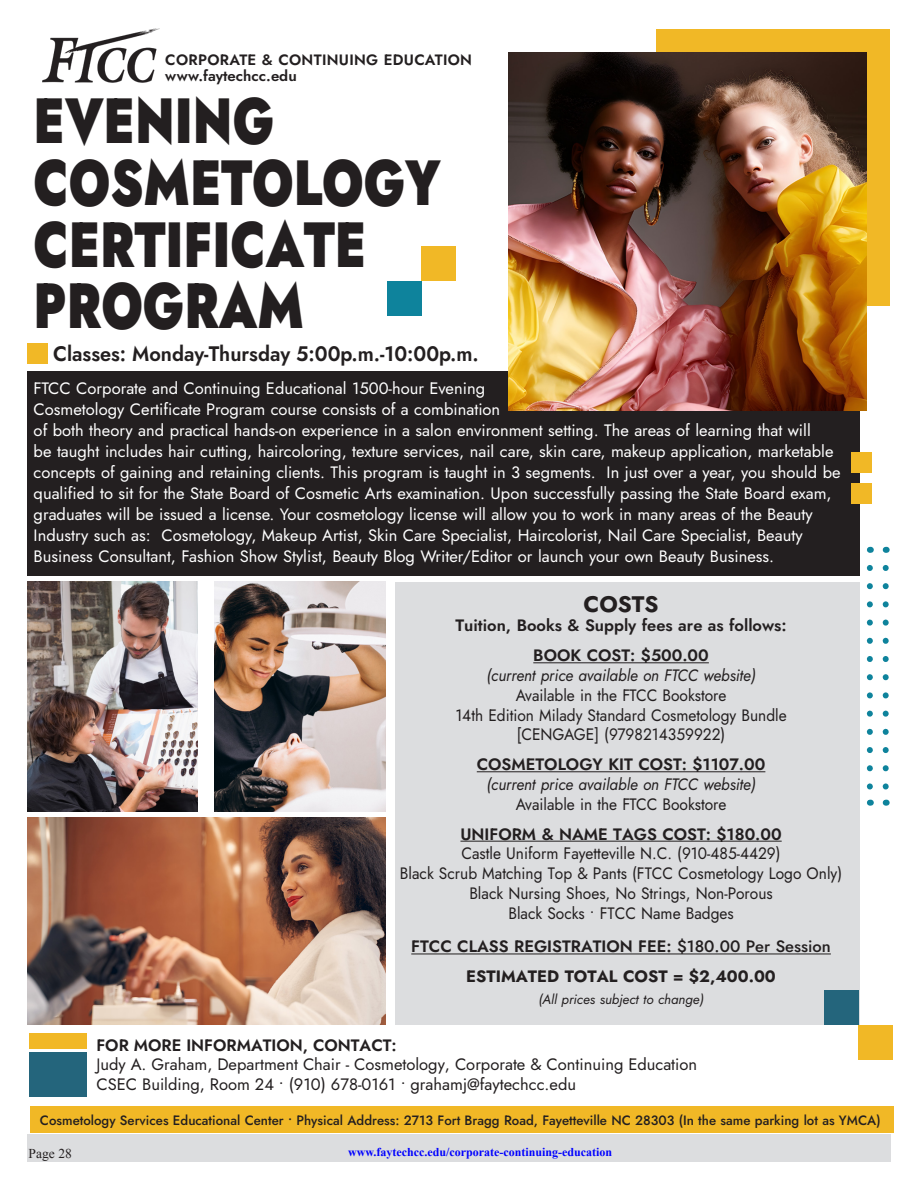
<style>
.page{position:relative;width:918px;height:1188px;background:#fff}
.page>*{position:absolute;margin:0;border:0;box-sizing:border-box;transform-origin:0 0}
.t1{font:900 63.75px/61.7px "Jost";color:#231f20;scale:.78 1}
.t2{font:700 22.5px "Jost";color:#231f20}
.t3{font:600 21px "Jost";color:#231f20;scale:.95 1}
.t4{font:16.5px/21px "Jost";color:#fff}
.t5{font:16.5px/19.8px "Jost";color:#231f20;text-align:center;scale:.94 1}
.t6{font:600 16.5px/29.7px "Jost";color:#231f20;text-align:center}
.t7{font:16.5px/19.8px "Jost";color:#231f20}
.t8{font:italic 16.5px "Jost";color:#231f20;scale:.94 1}
.t9{font:700 16.5px/29.7px "Jost";color:#231f20;text-align:center}
.t10{font:600 15px/16px "Jost";letter-spacing:.02em;color:#231f20}
.t11{font:500 13.5px "Jost";color:#231f20}
.t12{font:italic 13.5px "Jost";color:#231f20}
.t13{font:13.5px "Times New Roman";color:#231f20}
.t14{font:700 12px "Times New Roman";color:#00f}
.s1{font-weight:600}
.s2{font-weight:500}
</style>
<div class="page">
<div style="left:27px;top:1134px;width:864px;height:27px;background:#dcdddf"></div>
<svg style="left:867px;top:568px;width:6px;height:222px"></svg>
<svg style="left:883px;top:568px;width:6px;height:222px"></svg>
<div style="left:30px;top:1106px;width:864px;height:27px;background:#f1b826"></div>
<div style="left:395px;top:582px;width:465px;height:443px;background:#dcdddf"></div>
<hr style="left:533px;top:662px;width:176px;height:1px;background:#231f20">
<hr style="left:477px;top:771px;width:288px;height:1px;background:#231f20">
<hr style="left:460px;top:841px;width:322px;height:1px;background:#231f20">
<hr style="left:411px;top:954px;width:420px;height:1px;background:#231f20">
<div style="left:656px;top:29px;width:234px;height:276px;background:#f1b826"></div>
<img style="left:43px;top:28px;width:116px;height:55px">
<div style="left:421px;top:246px;width:35px;height:35px;background:#f1b826"></div>
<div style="left:824px;top:990px;width:34px;height:35px;background:#24657c"></div>
<div style="left:858px;top:1025px;width:35px;height:34px;background:#f1b826"></div>
<div style="left:27px;top:371px;width:833px;height:205px;background:#231f20"></div>
<img style="left:508px;top:52px;width:359px;height:358px">
<div style="left:851px;top:453px;width:21px;height:20px;background:#f1b826"></div>
<div style="left:851px;top:483px;width:21px;height:20px;background:#f1b826"></div>
<img style="left:27px;top:818px;width:359px;height:207px">
<img style="left:215px;top:582px;width:171px;height:229px">
<img style="left:27px;top:582px;width:171px;height:229px">
<div style="left:387px;top:281px;width:34px;height:34px;background:#0e839c"></div>
<div style="left:29px;top:1033px;width:57px;height:15px;background:#f1b826"></div>
<div style="left:29px;top:1053px;width:57px;height:44px;background:#24657c"></div>
<div style="left:27px;top:343px;width:20px;height:20px;background:#f1b826"></div>
<p class="t10" style="left:165px;top:52px;width:308px">CORPORATE &amp; CONTINUING EDUCATION www.faytechcc.edu</p>
<h1 class="t1" style="left:34px;top:91px;width:523px">EVENING<br>COSMETOLOGY<br>CERTIFICATE<br>PROGRAM</h1>
<p class="t3" style="left:53px;top:339px;width:450px">Classes: Monday-Thursday 5:00p.m.-10:00p.m.</p>
<p class="t4" style="left:34px;top:378px;width:809px">FTCC Corporate and Continuing Educational 1500-hour Evening<br>Cosmetology Certificate Program course consists of a combination<br>of both theory and practical hands-on experience in a salon environment setting. The areas of learning that will<br>be taught includes hair cutting, haircoloring, texture services, nail care, skin care, makeup application, marketable concepts of gaining and retaining clients. This program is taught in 3 segments. In just over a year, you should be qualified to sit for the State Board of Cosmetic Arts examination. Upon successfully passing the State Board exam, graduates will be issued a license. Your cosmetology license will allow you to work in many areas of the Beauty Industry such as: Cosmetology, Makeup Artist, Skin Care Specialist, Haircolorist, Nail Care Specialist, Beauty Business Consultant, Fashion Show Stylist, Beauty Blog Writer/Editor or launch your own Beauty Business.</p>
<h2 class="t2" style="left:584px;top:588px;width:76px">COSTS</h2>
<p class="t6" style="left:455px;top:611px;width:333px">Tuition, Books &amp; Supply fees are as follows:<br>BOOK COST: $500.00</p>
<p class="t8" style="left:486px;top:664px;width:288px">(current price available on FTCC website)</p>
<p class="t5" style="left:455px;top:685px;width:354px">Available in the FTCC Bookstore<br>14th Edition Milady Standard Cosmetology Bundle [CENGAGE] (9798214359922)</p>
<p class="t6" style="left:477px;top:750px;width:290px">COSMETOLOGY KIT COST: $1107.00</p>
<p class="t8" style="left:486px;top:773px;width:288px">(current price available on FTCC website)</p>
<p class="t5" style="left:516px;top:794px;width:226px">Available in the FTCC Bookstore</p>
<p class="t6" style="left:460px;top:819px;width:323px">UNIFORM &amp; NAME TAGS COST: $180.00</p>
<p class="t5" style="left:400px;top:844px;width:472px">Castle Uniform Fayetteville N.C. (910-485-4429)<br>Black Scrub Matching Top &amp; Pants (FTCC Cosmetology Logo Only)<br>Black Nursing Shoes, No Strings, Non-Porous<br>Black Socks • FTCC Name Badges</p>
<p class="t9" style="left:411px;top:932px;width:421px"><span class="s1">FTCC CLASS REGISTRATION FEE:</span> <span class="s2">$180.00 Per Session<br></span>ESTIMATED TOTAL COST = $2,400.00</p>
<p class="t12" style="left:538px;top:990px;width:167px">(All prices subject to change)</p>
<p class="t6" style="left:96px;top:1030px;width:302px">FOR MORE INFORMATION, CONTACT:</p>
<p class="t7" style="left:96px;top:1055px;width:602px">Judy A. Graham, Department Chair - Cosmetology, Corporate &amp; Continuing Education<br>CSEC Building, Room 24 • (910) 678-0161 • grahamj@faytechcc.edu</p>
<p class="t11" style="left:40px;top:1111px;width:842px">Cosmetology Services Educational Center • Physical Address: 2713 Fort Bragg Road, Fayetteville NC 28303 (In the same parking lot as YMCA)</p>
<p class="t13" style="left:28px;top:1145px;width:45px">Page 28</p>
<p class="t14" style="left:348px;top:1144px;width:265px">www.faytechcc.edu/corporate-continuing-education</p>
</div>
